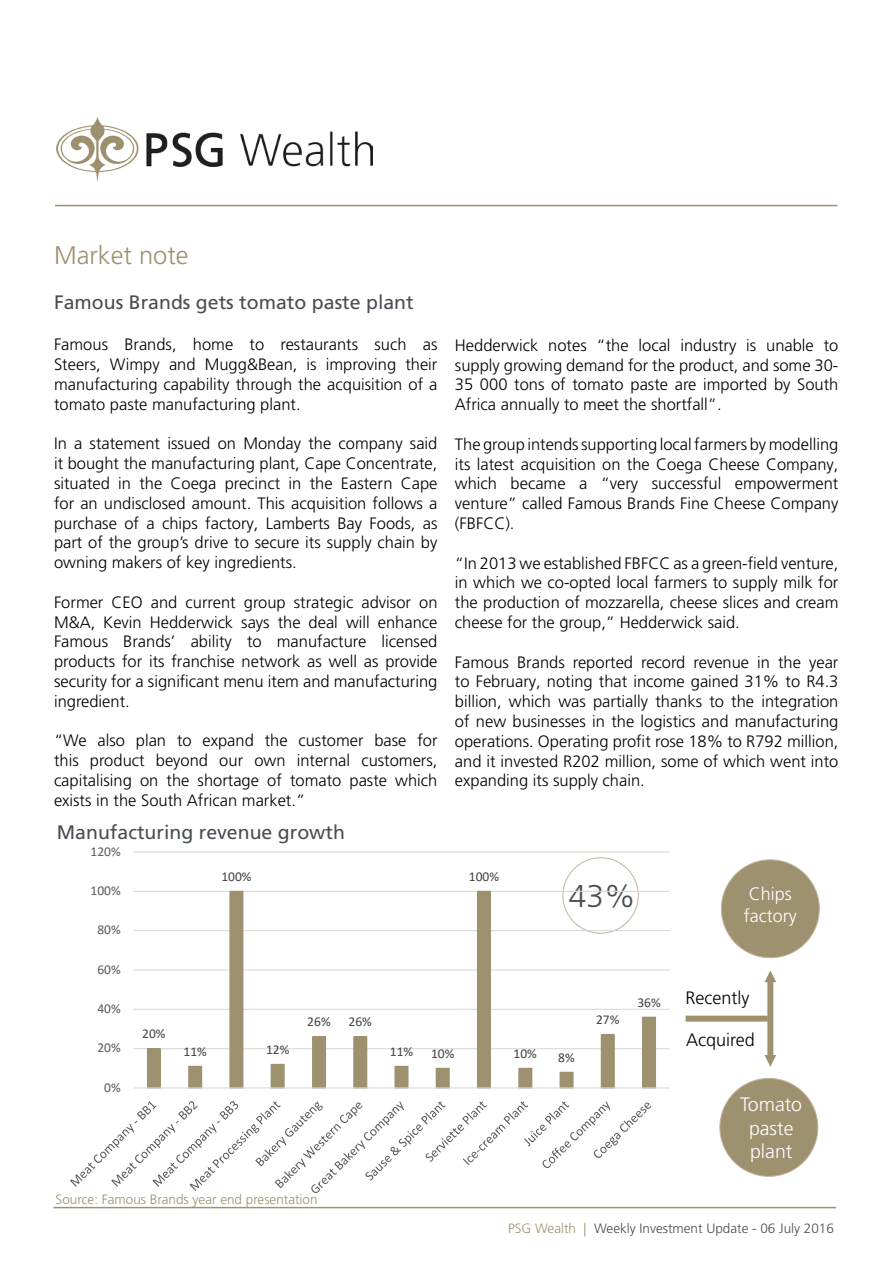
<style>
.page{position:relative;width:893px;height:1263px;background:#fff}
.page>*{position:absolute;margin:0;border:0;box-sizing:border-box;transform-origin:0 0}
.t1{font:300 31.5px "Frutiger LT Pro";color:#494e54}
.t2{font:300 25.5px "Frutiger LT Pro";color:#9e916f}
.t3{font:19.5px "Frutiger LT Pro";color:#494e54}
.t4{font:300 19.5px/23.4px "Frutiger LT Pro";color:#fff;text-align:center}
.t5{font:300 18px "Frutiger LT Pro";color:#000}
.t6{font:300 18px/21.6px "Frutiger LT Pro";color:#fff}
.t7{font:300 16.5px/19.8px "Frutiger LT Pro";color:#000;text-align:justify}
.t8{font:300 13.5px "Frutiger LT Std";color:#494e54}
.t9{font:13.5px "Calibri";color:#414141}
.t10{font:300 13.5px "Frutiger LT Pro";color:#9e916f}
.t11{font:13.5px "Calibri";color:#5a5a5a}
.s1{color:#9e916f}
</style>
<div class="page">
<img style="left:56px;top:117px;width:317px;height:65px">
<hr style="left:54px;top:1207px;width:782px;height:1px;background:#9e916f">
<hr style="left:55px;top:205px;width:782px;height:1px;background:#9e916f">
<div style="left:563px;top:857px;width:76px;height:76px;border:1px solid #c2b59b;border-radius:50%"></div>
<div style="left:720px;top:1078px;width:98px;height:98px;background:#9e916f;border-radius:50%"></div>
<div style="left:767px;top:980px;width:6px;height:77px;background:#9e916f"></div>
<svg style="left:764px;top:1055px;width:12px;height:12px"></svg>
<svg style="left:764px;top:970px;width:12px;height:12px"></svg>
<div style="left:686px;top:1016px;width:82px;height:6px;background:#9e916f"></div>
<div style="left:721px;top:860px;width:98px;height:98px;background:#9e916f;border-radius:50%"></div>
<hr style="left:133px;top:851px;width:537px;height:1px;background:#d9d9d8">
<hr style="left:133px;top:891px;width:537px;height:1px;background:#d9d9d8">
<hr style="left:133px;top:930px;width:537px;height:1px;background:#d9d9d8">
<hr style="left:133px;top:969px;width:537px;height:1px;background:#d9d9d8">
<hr style="left:133px;top:1009px;width:537px;height:1px;background:#d9d9d8">
<hr style="left:133px;top:1048px;width:537px;height:1px;background:#d9d9d8">
<div style="left:147px;top:1049px;width:13px;height:39px;background:#9e916f"></div>
<div style="left:147px;top:1048px;width:14px;height:40px;border:1px solid #9e916f"></div>
<div style="left:189px;top:1066px;width:13px;height:22px;background:#9e916f"></div>
<div style="left:188px;top:1066px;width:14px;height:22px;border:1px solid #9e916f"></div>
<div style="left:230px;top:891px;width:13px;height:197px;background:#9e916f"></div>
<div style="left:229px;top:891px;width:14px;height:197px;border:1px solid #9e916f"></div>
<div style="left:271px;top:1064px;width:13px;height:24px;background:#9e916f"></div>
<div style="left:271px;top:1064px;width:14px;height:24px;border:1px solid #9e916f"></div>
<div style="left:313px;top:1037px;width:13px;height:51px;background:#9e916f"></div>
<div style="left:312px;top:1036px;width:14px;height:52px;border:1px solid #9e916f"></div>
<div style="left:354px;top:1037px;width:13px;height:51px;background:#9e916f"></div>
<div style="left:353px;top:1036px;width:14px;height:52px;border:1px solid #9e916f"></div>
<div style="left:395px;top:1066px;width:13px;height:22px;background:#9e916f"></div>
<div style="left:394px;top:1066px;width:14px;height:22px;border:1px solid #9e916f"></div>
<div style="left:436px;top:1068px;width:13px;height:20px;background:#9e916f"></div>
<div style="left:436px;top:1068px;width:14px;height:20px;border:1px solid #9e916f"></div>
<div style="left:477px;top:891px;width:13px;height:197px;background:#9e916f"></div>
<div style="left:477px;top:891px;width:14px;height:197px;border:1px solid #9e916f"></div>
<div style="left:519px;top:1068px;width:13px;height:20px;background:#9e916f"></div>
<div style="left:518px;top:1068px;width:14px;height:20px;border:1px solid #9e916f"></div>
<div style="left:560px;top:1072px;width:13px;height:16px;background:#9e916f"></div>
<div style="left:560px;top:1072px;width:14px;height:16px;border:1px solid #9e916f"></div>
<div style="left:601px;top:1035px;width:13px;height:53px;background:#9e916f"></div>
<div style="left:601px;top:1034px;width:14px;height:54px;border:1px solid #9e916f"></div>
<div style="left:642px;top:1017px;width:13px;height:71px;background:#9e916f"></div>
<div style="left:642px;top:1017px;width:14px;height:71px;border:1px solid #9e916f"></div>
<hr style="left:133px;top:1087px;width:537px;height:1px;background:#d9d9d8">
<svg style="left:70px;top:1101px;width:581px;height:92px"></svg>
<h2 class="t2" style="left:54px;top:240px;width:136px">Market note</h2>
<p class="t3" style="left:54px;top:291px;width:361px">Famous Brands gets tomato paste plant</p>
<p class="t7" style="left:54px;top:335px;width:385px">Famous Brands, home to restaurants such as Steers, Wimpy and Mugg&amp;Bean, is improving their manufacturing capability through the acquisition of a tomato paste manufacturing plant.</p>
<p class="t7" style="left:54px;top:434px;width:385px">In a statement issued on Monday the company said it bought the manufacturing plant, Cape Concentrate, situated in the Coega precinct in the Eastern Cape for an undisclosed amount. This acquisition follows a purchase of a chips factory, Lamberts Bay Foods, as part of the group’s drive to secure its supply chain by owning makers of key ingredients.</p>
<p class="t7" style="left:54px;top:592px;width:385px">Former CEO and current group strategic advisor on M&amp;A, Kevin Hedderwick says the deal will enhance Famous Brands’ ability to manufacture licensed products for its franchise network as well as provide security for a significant menu item and manufacturing ingredient.</p>
<p class="t7" style="left:54px;top:731px;width:385px">“We also plan to expand the customer base for this product beyond our own internal customers, capitalising on the shortage of tomato paste which exists in the South African market.”</p>
<p class="t3" style="left:57px;top:821px;width:290px">Manufacturing revenue growth</p>
<p class="t11" style="left:91px;top:842px;width:32px">120%</p>
<p class="t11" style="left:91px;top:881px;width:32px">100%</p>
<p class="t11" style="left:97px;top:920px;width:25px">80%</p>
<p class="t11" style="left:97px;top:960px;width:25px">60%</p>
<p class="t9" style="left:221px;top:867px;width:32px">100%</p>
<p class="t7" style="left:455px;top:335px;width:385px">Hedderwick notes “the local industry is unable to supply growing demand for the product, and some 30- 35 000 tons of tomato paste are imported by South Africa annually to meet the shortfall”.</p>
<p class="t7" style="left:455px;top:434px;width:385px">The group intends supporting local farmers by modelling its latest acquisition on the Coega Cheese Company, which became a “very successful empowerment venture” called Famous Brands Fine Cheese Company (FBFCC).</p>
<p class="t7" style="left:455px;top:553px;width:385px">“In 2013 we established FBFCC as a green-field venture, in which we co-opted local farmers to supply milk for the production of mozzarella, cheese slices and cream cheese for the group,” Hedderwick said.</p>
<p class="t7" style="left:455px;top:652px;width:385px">Famous Brands reported record revenue in the year to February, noting that income gained 31% to R4.3 billion, which was partially thanks to the integration of new businesses in the logistics and manufacturing operations. Operating profit rose 18% to R792 million, and it invested R202 million, some of which went into expanding its supply chain.</p>
<p class="t9" style="left:469px;top:867px;width:32px">100%</p>
<h1 class="t1" style="left:569px;top:878px;width:68px">43%</h1>
<p class="t6" style="left:744px;top:883px;width:54px">Chips factory</p>
<p class="t11" style="left:97px;top:999px;width:25px">40%</p>
<p class="t11" style="left:97px;top:1038px;width:25px">20%</p>
<p class="t11" style="left:104px;top:1078px;width:18px">0%</p>
<p class="t9" style="left:142px;top:1024px;width:25px">20%</p>
<p class="t9" style="left:184px;top:1042px;width:25px">11%</p>
<p class="t9" style="left:266px;top:1040px;width:25px">12%</p>
<p class="t9" style="left:307px;top:1012px;width:25px">26%</p>
<p class="t9" style="left:349px;top:1012px;width:25px">26%</p>
<p class="t9" style="left:390px;top:1042px;width:25px">11%</p>
<p class="t9" style="left:431px;top:1044px;width:25px">10%</p>
<p class="t10" style="left:56px;top:1191px;width:264px">Source: Famous Brands year end presentation</p>
<p class="t9" style="left:514px;top:1044px;width:25px">10%</p>
<p class="t9" style="left:558px;top:1048px;width:18px">8%</p>
<p class="t9" style="left:596px;top:1010px;width:25px">27%</p>
<p class="t9" style="left:637px;top:993px;width:25px">36%</p>
<p class="t5" style="left:686px;top:987px;width:65px">Recently</p>
<p class="t5" style="left:686px;top:1029px;width:70px">Acquired</p>
<p class="t4" style="left:740px;top:1093px;width:63px">Tomato paste plant</p>
<p class="t8" style="left:508px;top:1220px;width:327px"><span class="s1">PSG Wealth |</span> Weekly Investment Update - 06 July 2016</p>
</div>
